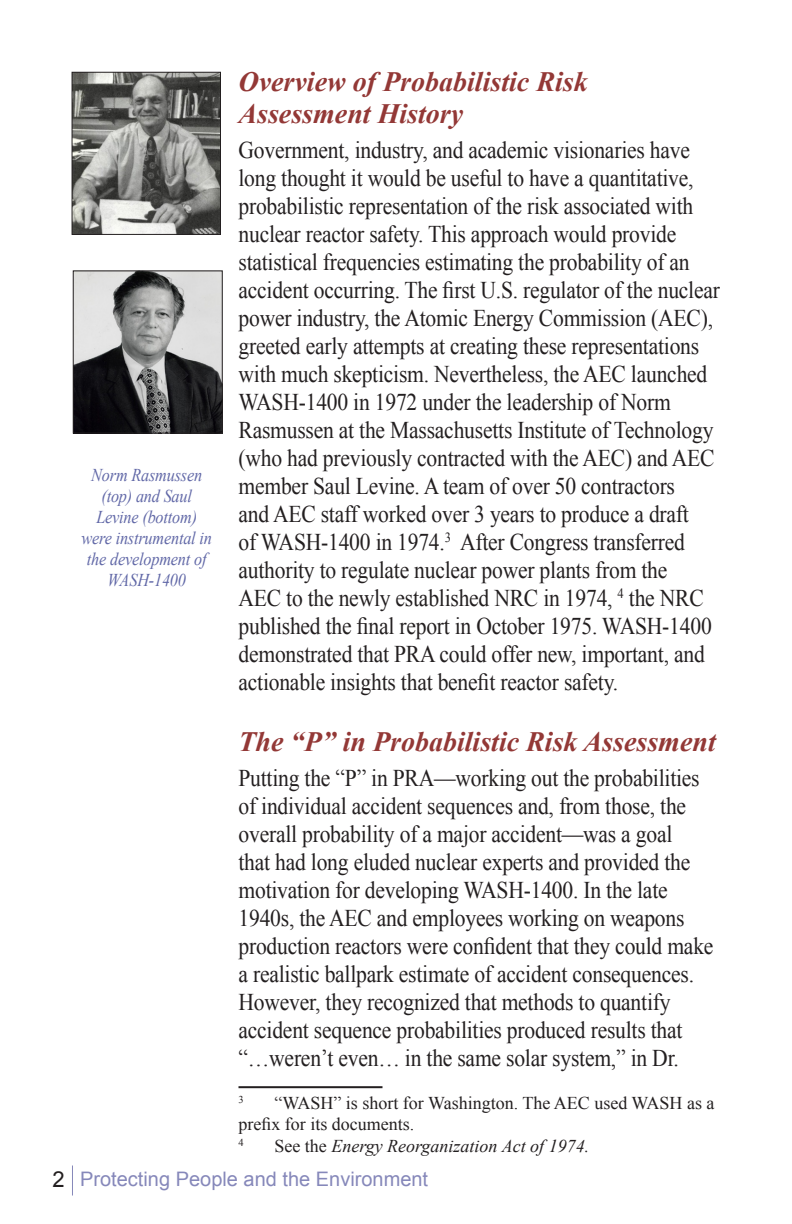
<style>
.page{position:relative;width:792px;height:1224px;background:#fff}
.page>*{position:absolute;margin:0;border:0;box-sizing:border-box;transform-origin:0 0}
.Header_2{font:italic 700 28px/32px "Times New Roman";color:#933836}
.Body_Text{font:24px/28px "Times New Roman";letter-spacing:-.01em;color:#231f20;scale:.9 1}
.t1{font:20px "Arial";color:#8688ba}
.t2{font:italic 18px/21px "Times New Roman";letter-spacing:-.01em;color:#6168a7;text-align:center;scale:.9 1}
.Footnote_text{font:18px/21.6px "Times New Roman";color:#231f20}
.Footnote_text-2{font:italic 18px "Times New Roman";color:#231f20}
.Footnote_text-3{font:10.4px "Times New Roman";color:#231f20}
.s1{font-style:normal}
.s2{font-size:22px;color:#231f20}
</style>
<div class="page">
<hr style="left:72px;top:1166px;width:1px;height:30px;background:#8688ba">
<hr style="left:238px;top:1086px;width:144px;height:2px;background:#231f20">
<img style="left:74px;top:74px;width:145px;height:159px">
<div style="left:72px;top:72px;width:149px;height:163px;border:1px solid #231f20"></div>
<img style="left:75px;top:273px;width:146px;height:158px">
<div style="left:73px;top:271px;width:150px;height:162px;border:1px solid #231f20"></div>
<p class="t2" style="left:82px;top:464px;width:146px">Norm Rasmussen (top) and Saul<br>Levine (bottom) were instrumental in the development of<br>WASH-1400</p>
<p class="Header_2" style="left:238px;top:65px;width:351px">Overview of Probabilistic Risk<br>Assessment History</p>
<p class="Body_Text" style="left:238px;top:136px;width:537px">Government, industry, and academic visionaries have long thought it would be useful to have a quantitative, probabilistic representation of the risk associated with nuclear reactor safety. This approach would provide statistical frequencies estimating the probability of an accident occurring. The first U.S. regulator of the nuclear power industry, the Atomic Energy Commission (AEC), greeted early attempts at creating these representations with much skepticism. Nevertheless, the AEC launched WASH-1400 in 1972 under the leadership of Norm Rasmussen at the Massachusetts Institute of Technology (who had previously contracted with the AEC) and AEC member Saul Levine. A team of over 50 contractors<br>and AEC staff worked over 3 years to produce a draft<br>of WASH-1400 in 1974.<sup>3</sup> After Congress transferred authority to regulate nuclear power plants from the<br>AEC to the newly established NRC in 1974, <sup>4</sup> the NRC published the final report in October 1975. WASH-1400 demonstrated that PRA could offer new, important, and actionable insights that benefit reactor safety.</p>
<p class="Header_2" style="left:238px;top:725px;width:479px">The “P” in Probabilistic Risk Assessment</p>
<p class="Body_Text" style="left:238px;top:764px;width:529px">Putting the “P” in PRA—working out the probabilities of individual accident sequences and, from those, the overall probability of a major accident—was a goal<br>that had long eluded nuclear experts and provided the motivation for developing WASH-1400. In the late 1940s, the AEC and employees working on weapons production reactors were confident that they could make a realistic ballpark estimate of accident consequences.<br>However, they recognized that methods to quantify accident sequence probabilities produced results that “…weren’t even… in the same solar system,” in Dr.</p>
<p class="Footnote_text-3" style="left:238px;top:1092px;width:7px">3</p>
<p class="Footnote_text" style="left:238px;top:1092px;width:478px;text-indent:36px">“WASH” is short for Washington. The AEC used WASH as a prefix for its documents.</p>
<p class="Footnote_text-3" style="left:238px;top:1136px;width:7px">4</p>
<p class="Footnote_text-2" style="left:274px;top:1134px;width:316px"><span class="s1">See the</span> Energy Reorganization Act of 1974.</p>
<p class="t1" style="left:53px;top:1166px;width:377px"><span class="s2">2</span> Protecting People and the Environment</p>
</div>
